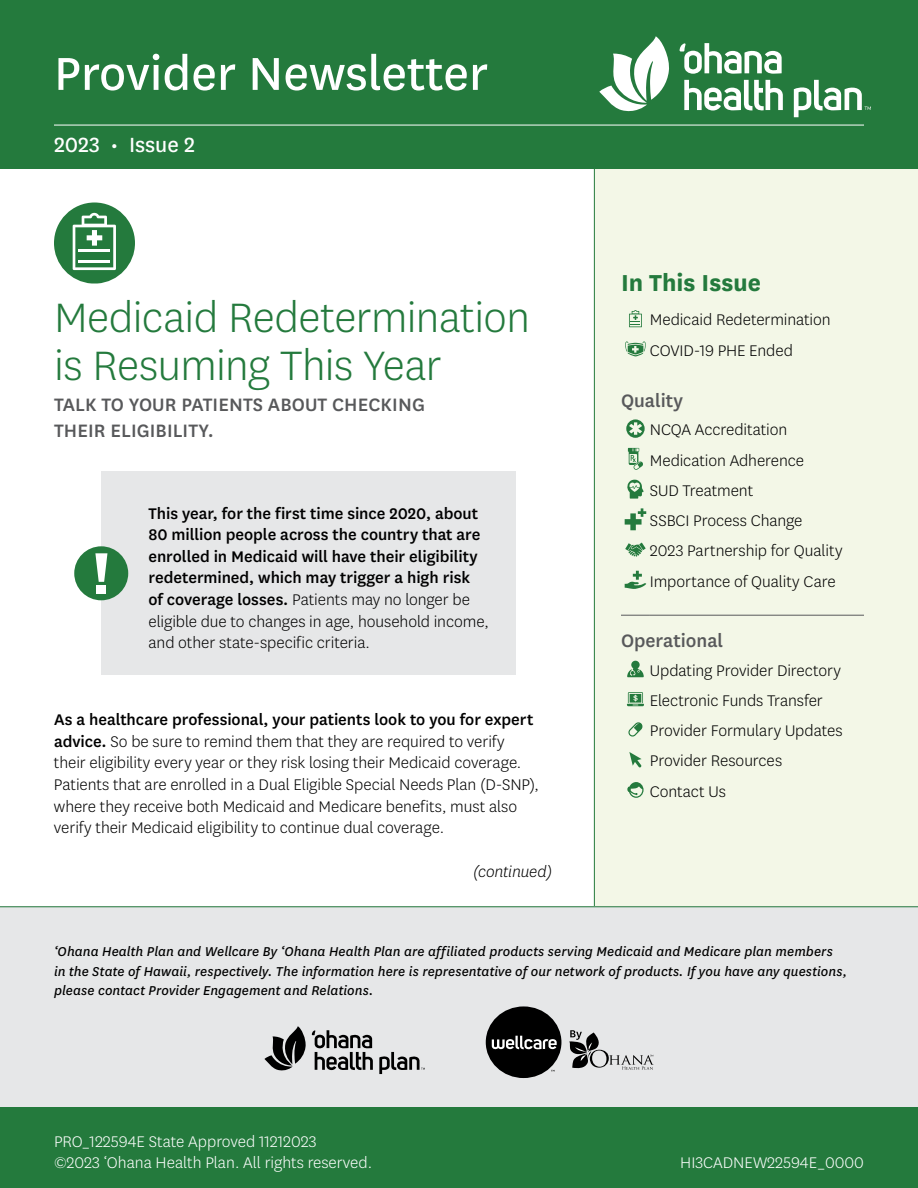
<style>
.page{position:relative;width:918px;height:1188px;background:#fff}
.page>*{position:absolute;margin:0;border:0;box-sizing:border-box;transform-origin:0 0}
.t1{font:54px "Centene Sans";color:#fff}
.t2{font:300 48px/48px "Centene Sans";letter-spacing:-.01em;color:#247a3d}
.t3{font:700 27px "Centene Sans";color:#247a3d}
.t4{font:24px "Centene Sans";color:#fff}
.t5{font:500 21px/25.2px "Centene Sans";letter-spacing:.005em;color:#58595b}
.t6{font:300 18px/21.6px "Centene Sans";letter-spacing:-.005em;color:#000}
.t7{font:500 18px/21.6px "Centene Sans";letter-spacing:-.005em;color:#000}
.t8{font:300 18px/21px "Centene Sans";color:#fff}
.t9{font:italic 300 18px "Centene Sans";letter-spacing:-.01em;color:#000}
.t10{font:italic 15px/19.5px "Centene Sans";letter-spacing:.005em;color:#000}
.s1{font-weight:300}
.s2{font-weight:500}
</style>
<div class="page">
<div style="left:101px;top:471px;width:415px;height:204px;background:#e6e7e8"></div>
<div style="left:594px;top:169px;width:324px;height:737px;background:#f3f7e7"></div>
<div style="left:0;top:906px;width:918px;height:201px;background:#e6e7e8"></div>
<div style="left:0;top:1107px;width:918px;height:81px;background:#247a3d"></div>
<div style="left:0;top:0;width:918px;height:169px;background:#247a3d"></div>
<svg style="left:621px;top:615px;width:29px;height:1px"></svg>
<hr style="left:650px;top:615px;width:214px;height:1px;background:#58595b">
<svg style="left:629px;top:310px;width:13px;height:17px"></svg>
<svg style="left:625px;top:341px;width:21px;height:15px"></svg>
<svg style="left:626px;top:419px;width:19px;height:19px"></svg>
<svg style="left:628px;top:448px;width:15px;height:22px"></svg>
<svg style="left:626px;top:479px;width:18px;height:20px"></svg>
<svg style="left:625px;top:508px;width:21px;height:22px"></svg>
<svg style="left:625px;top:543px;width:21px;height:14px"></svg>
<svg style="left:625px;top:571px;width:21px;height:18px"></svg>
<svg style="left:627px;top:661px;width:17px;height:16px"></svg>
<svg style="left:626px;top:692px;width:19px;height:14px"></svg>
<svg style="left:628px;top:722px;width:15px;height:15px"></svg>
<svg style="left:629px;top:752px;width:13px;height:15px"></svg>
<svg style="left:627px;top:782px;width:17px;height:16px"></svg>
<div style="left:54px;top:203px;width:81px;height:81px;background:#247a3d;border-radius:40px"></div>
<svg style="left:73px;top:213px;width:43px;height:57px"></svg>
<div style="left:74px;top:546px;width:54px;height:54px;background:#247a3d;border-radius:50%"></div>
<div style="left:97px;top:585px;width:9px;height:9px;background:#fff"></div>
<svg style="left:95px;top:553px;width:12px;height:29px"></svg>
<svg style="left:599px;top:36px;width:70px;height:76px"></svg>
<svg style="left:684px;top:80px;width:99px;height:31px"></svg>
<svg style="left:679px;top:43px;width:103px;height:31px"></svg>
<svg style="left:794px;top:80px;width:77px;height:37px"></svg>
<hr style="left:54px;top:125px;width:810px;height:1px;background:#fff">
<svg style="left:264px;top:1026px;width:109px;height:46px;background:#919293"></svg>
<svg style="left:379px;top:1052px;width:46px;height:22px"></svg>
<div style="left:486px;top:1006px;width:75px;height:72px;background:#000;border-radius:50%"></div>
<svg style="left:492px;top:1036px;width:65px;height:14px"></svg>
<svg style="left:569px;top:1030px;width:85px;height:40px;background:#b5b5b6"></svg>
<h1 class="t1" style="left:54px;top:37px;width:436px">Provider Newsletter</h1>
<p class="t4" style="left:54px;top:129px;width:143px">2023 • Issue 2</p>
<h2 class="t2" style="left:54px;top:291px;width:478px">Medicaid Redetermination is Resuming This Year</h2>
<p class="t5" style="left:54px;top:391px;width:372px">TALK TO YOUR PATIENTS ABOUT CHECKING<br>THEIR ELIGIBILITY.</p>
<p class="t7" style="left:148px;top:501px;width:342px">This year, for the first time since 2020, about 80 million people across the country that are enrolled in Medicaid will have their eligibility redetermined, which may trigger a high risk of coverage losses. <span class="s1">Patients may no longer be eligible due to changes in age, household income, and other state-specific criteria.</span></p>
<p class="t6" style="left:54px;top:708px;width:487px"><span class="s2">As a healthcare professional, your patients look to you for expert advice.</span> So be sure to remind them that they are required to verify their eligibility every year or they risk losing their Medicaid coverage.<br>Patients that are enrolled in a Dual Eligible Special Needs Plan (D-SNP), where they receive both Medicaid and Medicare benefits, must also verify their Medicaid eligibility to continue dual coverage.</p>
<p class="t9" style="left:473px;top:861px;width:81px">(continued)</p>
<p class="t3" style="left:621px;top:263px;width:141px">In This Issue</p>
<p class="t6" style="left:650px;top:309px;width:182px">Medicaid Redetermination</p>
<p class="t6" style="left:650px;top:339px;width:144px">COVID-19 PHE Ended</p>
<p class="t5" style="left:621px;top:387px;width:63px">Quality</p>
<p class="t6" style="left:650px;top:419px;width:139px">NCQA Accreditation</p>
<p class="t6" style="left:650px;top:449px;width:156px">Medication Adherence</p>
<p class="t6" style="left:650px;top:479px;width:105px">SUD Treatment</p>
<p class="t6" style="left:650px;top:509px;width:154px">SSBCI Process Change</p>
<p class="t6" style="left:650px;top:539px;width:194px">2023 Partnership for Quality</p>
<p class="t6" style="left:650px;top:570px;width:187px">Importance of Quality Care</p>
<p class="t5" style="left:621px;top:627px;width:104px">Operational</p>
<p class="t6" style="left:650px;top:659px;width:193px">Updating Provider Directory</p>
<p class="t6" style="left:650px;top:689px;width:174px">Electronic Funds Transfer</p>
<p class="t6" style="left:650px;top:719px;width:194px">Provider Formulary Updates</p>
<p class="t6" style="left:650px;top:750px;width:134px">Provider Resources</p>
<p class="t6" style="left:650px;top:780px;width:77px">Contact Us</p>
<p class="t10" style="left:54px;top:941px;width:795px">‘Ohana Health Plan and Wellcare By ‘Ohana Health Plan are affiliated products serving Medicaid and Medicare plan members in the State of Hawaii, respectively. The information here is representative of our network of products. If you have any questions, please contact Provider Engagement and Relations.</p>
<p class="t8" style="left:54px;top:1130px;width:320px">PRO_122594E State Approved 11212023<br>©2023 ‘Ohana Health Plan. All rights reserved.</p>
<p class="t8" style="left:680px;top:1151px;width:185px">HI3CADNEW22594E_0000</p>
</div>
